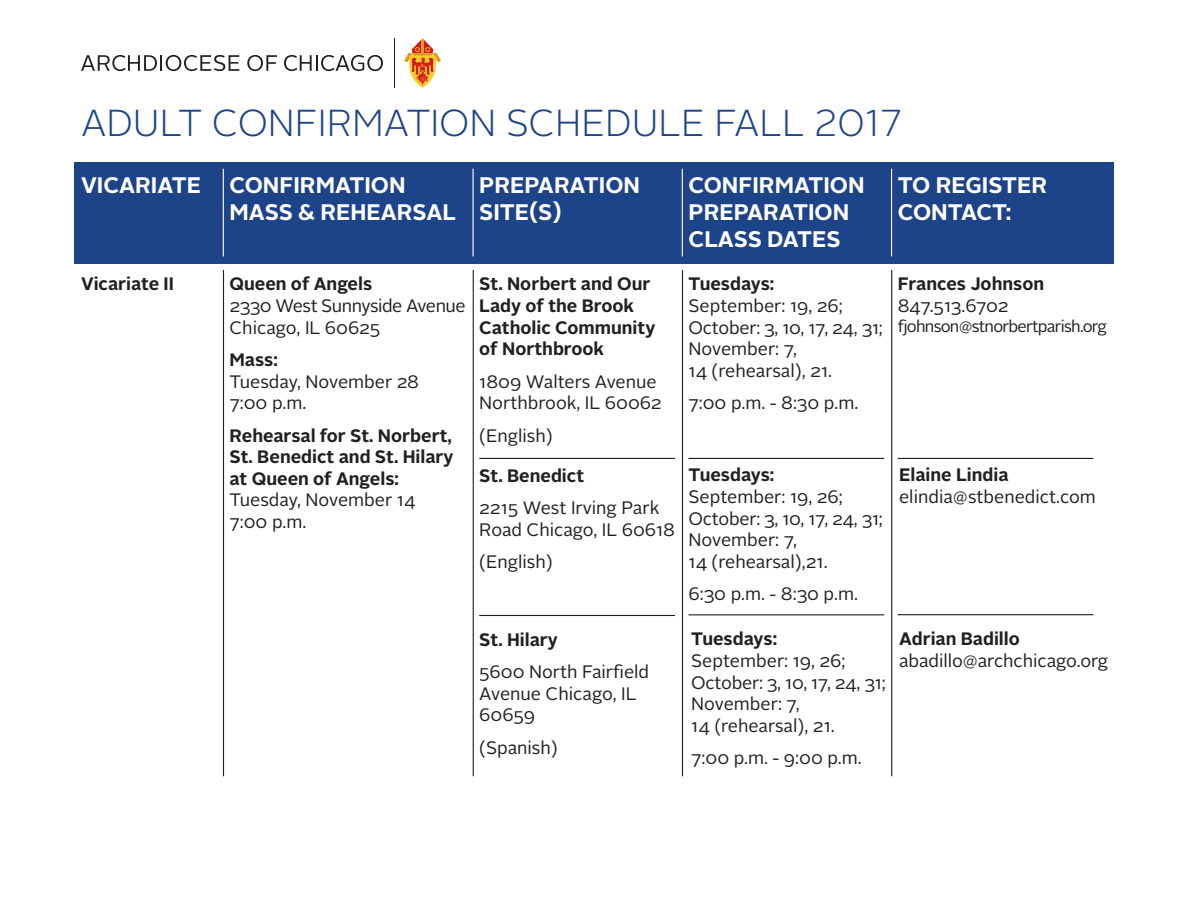
<style>
.page{position:relative;width:1188px;height:918px;background:#fff}
.page>*{position:absolute;margin:0;border:0;box-sizing:border-box;transform-origin:0 0}
.t1{font:300 37.5px "Alright Sans";color:#1d4389}
.t2{font:700 22.5px/27px "Alright Sans";color:#fff}
.t3{font:18px/21.6px "Alright Sans";color:#231f20}
.t4{font:700 18px/21.6px "Alright Sans";color:#231f20}
.t5{font:18px "Alright Sans";letter-spacing:-.025em;color:#231f20}
.t6{font:16.5px "Alright Sans";letter-spacing:-.045em;color:#231f20}
</style>
<div class="page">
<div style="left:74px;top:162px;width:1040px;height:101px;background:#1d4389"></div>
<hr style="left:395px;top:38px;width:1px;height:50px;background:#231f20">
<svg style="left:81px;top:55px;width:158px;height:16px"></svg>
<svg style="left:247px;top:55px;width:30px;height:16px"></svg>
<svg style="left:284px;top:55px;width:99px;height:16px"></svg>
<svg style="left:404px;top:38px;width:37px;height:50px"></svg>
<hr style="left:223px;top:270px;width:1px;height:506px;background:#231f20">
<hr style="left:473px;top:270px;width:1px;height:506px;background:#231f20">
<hr style="left:682px;top:270px;width:1px;height:506px;background:#231f20">
<hr style="left:891px;top:270px;width:1px;height:506px;background:#231f20">
<hr style="left:223px;top:169px;width:1px;height:87px;background:#fff">
<hr style="left:472px;top:169px;width:2px;height:87px;background:#fff">
<hr style="left:682px;top:169px;width:1px;height:87px;background:#fff">
<hr style="left:891px;top:169px;width:1px;height:87px;background:#fff">
<hr style="left:479px;top:458px;width:196px;height:1px;background:#231f20">
<hr style="left:688px;top:458px;width:196px;height:1px;background:#231f20">
<hr style="left:898px;top:458px;width:196px;height:1px;background:#231f20">
<hr style="left:479px;top:615px;width:196px;height:1px;background:#231f20">
<hr style="left:688px;top:614px;width:196px;height:1px;background:#231f20">
<hr style="left:898px;top:614px;width:196px;height:1px;background:#231f20">
<p class="t1" style="left:81px;top:98px;width:822px">ADULT CONFIRMATION SCHEDULE FALL 2017</p>
<p class="t2" style="left:81px;top:171px;width:122px">VICARIATE</p>
<p class="t2" style="left:479px;top:171px;width:162px">PREPARATION<br>SITE(S)</p>
<p class="t2" style="left:688px;top:171px;width:178px">CONFIRMATION<br>PREPARATION<br>CLASS DATES</p>
<p class="t2" style="left:898px;top:171px;width:151px">TO REGISTER</p>
<p class="t2" style="left:230px;top:171px;width:228px">CONFIRMATION<br>MASS &amp; REHEARSAL</p>
<p class="t2" style="left:898px;top:198px;width:115px">CONTACT:</p>
<p class="t4" style="left:230px;top:273px;width:144px">Queen of Angels</p>
<p class="t5" style="left:230px;top:294px;width:238px">2330 West Sunnyside Avenue</p>
<p class="t3" style="left:230px;top:317px;width:152px">Chicago, IL 60625</p>
<p class="t4" style="left:230px;top:349px;width:50px">Mass:</p>
<p class="t3" style="left:230px;top:371px;width:191px">Tuesday, November 28</p>
<p class="t3" style="left:230px;top:392px;width:78px">7:00 p.m.</p>
<p class="t4" style="left:230px;top:425px;width:226px;text-align:justify">Rehearsal for St. Norbert, St. Benedict and St. Hilary at Queen of Angels:</p>
<p class="t3" style="left:230px;top:490px;width:187px">Tuesday, November 14</p>
<p class="t3" style="left:230px;top:511px;width:78px">7:00 p.m.</p>
<p class="t4" style="left:81px;top:273px;width:94px">Vicariate II</p>
<p class="t4" style="left:479px;top:273px;width:178px">St. Norbert and Our<br>Lady of the Brook<br>Catholic Community of Northbrook</p>
<p class="t3" style="left:479px;top:371px;width:179px">1809 Walters Avenue</p>
<p class="t3" style="left:479px;top:392px;width:184px">Northbrook, IL 60062</p>
<p class="t3" style="left:479px;top:425px;width:75px">(English)</p>
<p class="t4" style="left:479px;top:465px;width:106px">St. Benedict</p>
<p class="t3" style="left:479px;top:498px;width:197px">2215 West Irving Park<br>Road Chicago, IL 60618</p>
<p class="t3" style="left:479px;top:552px;width:75px">(English)</p>
<p class="t4" style="left:479px;top:629px;width:80px">St. Hilary</p>
<p class="t3" style="left:479px;top:661px;width:172px">5600 North Fairfield<br>Avenue Chicago, IL<br>60659</p>
<p class="t3" style="left:479px;top:737px;width:80px">(Spanish)</p>
<p class="t4" style="left:688px;top:273px;width:87px">Tuesdays:</p>
<p class="t3" style="left:688px;top:295px;width:156px">September: 19, 26;</p>
<p class="t3" style="left:688px;top:317px;width:196px">October: 3, 10, 17, 24, 31;</p>
<p class="t3" style="left:688px;top:338px;width:110px">November: 7,</p>
<p class="t3" style="left:688px;top:360px;width:145px">14 (rehearsal), 21.</p>
<p class="t3" style="left:688px;top:392px;width:171px">7:00 p.m. - 8:30 p.m.</p>
<p class="t4" style="left:898px;top:273px;width:148px">Frances Johnson</p>
<p class="t3" style="left:898px;top:295px;width:112px">847.513.6702</p>
<p class="t6" style="left:898px;top:315px;width:211px">fjohnson@stnorbertparish.org</p>
<p class="t4" style="left:688px;top:464px;width:87px">Tuesdays:</p>
<p class="t3" style="left:688px;top:486px;width:156px">September: 19, 26;</p>
<p class="t3" style="left:688px;top:508px;width:196px">October: 3, 10, 17, 24, 31;</p>
<p class="t3" style="left:688px;top:529px;width:110px">November: 7,</p>
<p class="t3" style="left:688px;top:551px;width:141px">14 (rehearsal),21.</p>
<p class="t3" style="left:688px;top:583px;width:171px">6:30 p.m. - 8:30 p.m.</p>
<p class="t4" style="left:691px;top:628px;width:87px">Tuesdays:</p>
<p class="t3" style="left:691px;top:650px;width:156px">September: 19, 26;</p>
<p class="t3" style="left:691px;top:672px;width:196px">October: 3, 10, 17, 24, 31;</p>
<p class="t3" style="left:691px;top:693px;width:110px">November: 7,</p>
<p class="t3" style="left:691px;top:715px;width:145px">14 (rehearsal), 21.</p>
<p class="t3" style="left:691px;top:747px;width:172px">7:00 p.m. - 9:00 p.m.</p>
<p class="t4" style="left:899px;top:464px;width:111px">Elaine Lindia</p>
<p class="t3" style="left:899px;top:486px;width:198px">elindia@stbenedict.com</p>
<p class="t4" style="left:899px;top:628px;width:122px">Adrian Badillo</p>
<p class="t3" style="left:899px;top:650px;width:211px">abadillo@archchicago.org</p>
</div>
